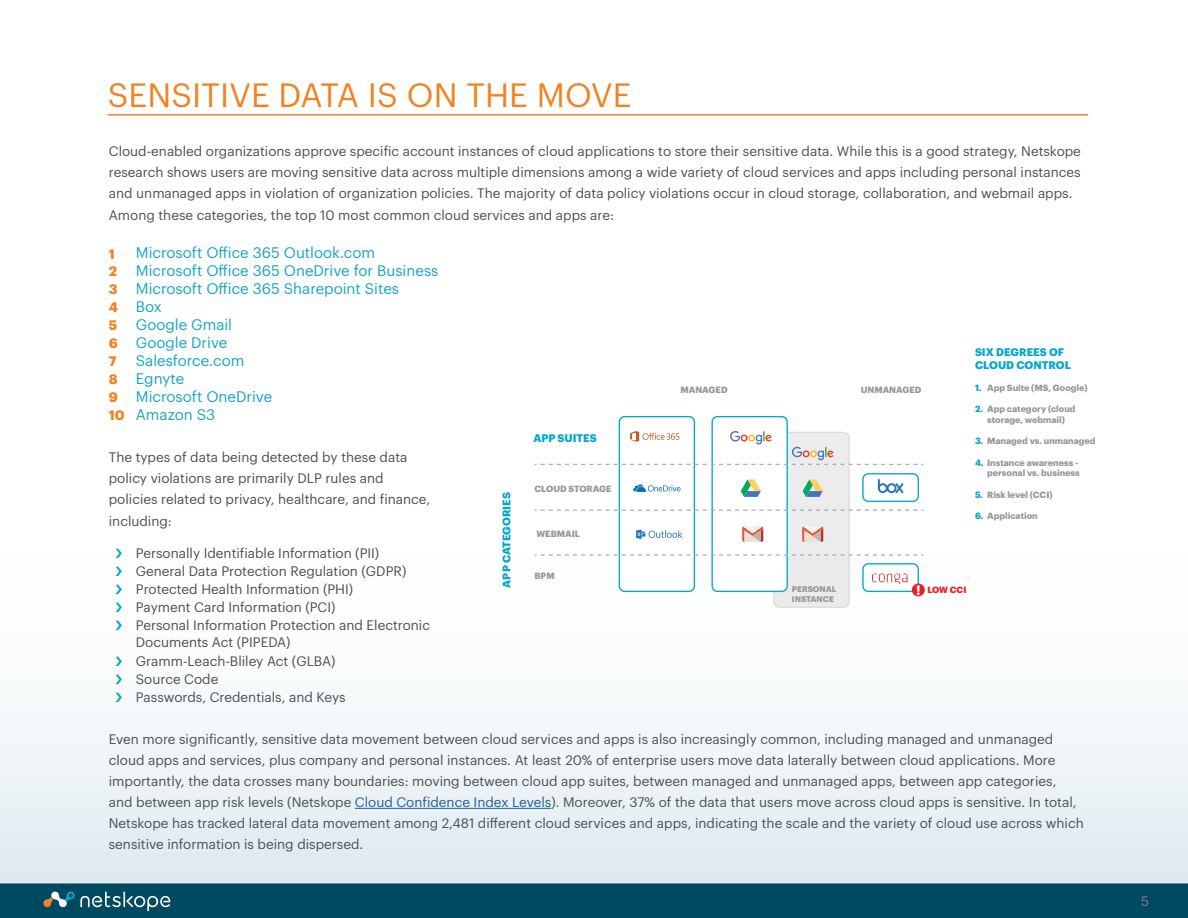
<style>
.page{position:relative;width:1188px;height:918px;background:#fff}
.page>*{position:absolute;margin:0;border:0;box-sizing:border-box;transform-origin:0 0}
.t1{font:33px "Graphik";letter-spacing:.005em;color:#f28321}
.t2{font:15px/18px "Graphik";color:#17a5c7}
.t3{font:13.5px/21px "Graphik";color:#4d4f54}
.t4{font:700 13.5px "Graphik";color:#f58220}
.t5{font:13.5px "Graphik";color:#808285}
.t6{font:700 10.8px/12.9px "Graphik";color:#04a6ce}
.t7{font:700 8.85px/10.6px "Graphik";color:#98989a;text-align:center}
.t8{font:700 8.85px "Graphik";letter-spacing:-.01em;color:#ed1d24}
.t9{font:700 8.1px/9.8px "Graphik";color:#98989a}
.s1{font-weight:700;font-size:13.5px;color:#f58220}
.s2{color:#215e9e}
.s3{color:#04a6ce}
.s4{font-size:13.5px;color:#fff}
</style>
<div class="page">
<div style="left:0;top:883px;width:1188px;height:35px;background:#004a61"></div>
<div style="left:0;top:487px;width:1188px;height:396px;background:linear-gradient(to bottom,#fff,#e3edf1)"></div>
<svg style="left:43px;top:891px;width:127px;height:20px"></svg>
<hr style="left:108px;top:114px;width:980px;height:2px;background:#f28321">
<hr style="left:355px;top:808px;width:196px;height:1px;background:#215e9e">
<div style="left:774px;top:432px;width:75px;height:175px;background:#ececec;border-radius:5px"></div>
<div style="left:773px;top:432px;width:77px;height:176px;border:1px solid #98989a;border-radius:5px"></div>
<svg style="left:803px;top:479px;width:20px;height:18px"></svg>
<svg style="left:802px;top:527px;width:21px;height:15px"></svg>
<div style="left:619px;top:417px;width:75px;height:174px;background:#fff;border-radius:5px"></div>
<div style="left:619px;top:416px;width:76px;height:176px;border:1px solid #04a6ce;border-radius:5px"></div>
<div style="left:863px;top:564px;width:55px;height:27px;background:#fff;border-radius:5px"></div>
<div style="left:862px;top:563px;width:57px;height:29px;border:1px solid #04a6ce;border-radius:5px"></div>
<div style="left:863px;top:474px;width:55px;height:27px;background:#fff;border-radius:5px"></div>
<div style="left:862px;top:473px;width:57px;height:29px;border:1px solid #04a6ce;border-radius:5px"></div>
<svg style="left:636px;top:530px;width:46px;height:9px"></svg>
<svg style="left:633px;top:484px;width:48px;height:8px"></svg>
<img style="left:872px;top:574px;width:36px;height:9px">
<div style="left:712px;top:417px;width:75px;height:174px;background:#fff;border-radius:5px"></div>
<div style="left:711px;top:416px;width:77px;height:176px;border:1px solid #04a6ce;border-radius:5px"></div>
<svg style="left:741px;top:479px;width:20px;height:18px"></svg>
<svg style="left:742px;top:527px;width:21px;height:15px"></svg>
<svg style="left:878px;top:479px;width:26px;height:14px"></svg>
<div style="left:912px;top:583px;width:13px;height:13px;background:#ed1d24;border-radius:50%"></div>
<svg style="left:535px;top:510px;width:389px;height:1px"></svg>
<svg style="left:535px;top:431px;width:389px;height:34px"></svg>
<svg style="left:535px;top:554px;width:389px;height:2px"></svg>
<svg style="left:116px;top:549px;width:6px;height:9px"></svg>
<svg style="left:116px;top:567px;width:6px;height:9px"></svg>
<svg style="left:116px;top:585px;width:6px;height:9px"></svg>
<svg style="left:116px;top:603px;width:6px;height:9px"></svg>
<svg style="left:116px;top:621px;width:6px;height:9px"></svg>
<svg style="left:116px;top:656px;width:6px;height:10px"></svg>
<svg style="left:116px;top:674px;width:6px;height:10px"></svg>
<svg style="left:116px;top:692px;width:6px;height:10px"></svg>
<h1 class="t1" style="left:108px;top:71px;width:525px">SENSITIVE DATA IS ON THE MOVE</h1>
<p class="t3" style="left:109px;top:140px;width:974px">Cloud-enabled organizations approve specific account instances of cloud applications to store their sensitive data. While this is a good strategy, Netskope research shows users are moving sensitive data across multiple dimensions among a wide variety of cloud services and apps including personal instances and unmanaged apps in violation of organization policies. The majority of data policy violations occur in cloud storage, collaboration, and webmail apps.<br>Among these categories, the top 10 most common cloud services and apps are:</p>
<p class="t4" style="left:109px;top:243px;width:8px">1</p>
<p class="t2" style="left:109px;top:243px;width:331px;text-indent:27px">Microsoft Office 365 Outlook.com<br><span class="s1">2</span> Microsoft Office 365 OneDrive for Business<br><span class="s1">3</span> Microsoft Office 365 Sharepoint Sites<br><span class="s1">4</span> Box<br><span class="s1">5</span> Google Gmail<br><span class="s1">6</span> Google Drive</p>
<p class="t4" style="left:109px;top:351px;width:9px">7</p>
<p class="t6" style="left:975px;top:344px;width:98px">SIX DEGREES OF<br>CLOUD CONTROL</p>
<p class="t2" style="left:109px;top:351px;width:165px;text-indent:27px">Salesforce.com<br><span class="s1">8</span> Egnyte<br><span class="s1">9</span> Microsoft OneDrive<br><span class="s1">10</span> Amazon S3</p>
<p class="t3" style="left:109px;top:446px;width:323px">The types of data being detected by these data policy violations are primarily DLP rules and policies related to privacy, healthcare, and finance, including:</p>
<p class="t3" style="left:136px;top:543px;width:296px;line-height:18px">Personally Identifiable Information (PII)<br>General Data Protection Regulation (GDPR)<br>Protected Health Information (PHI)<br>Payment Card Information (PCI)<br>Personal Information Protection and Electronic</p>
<p class="t3" style="left:136px;top:631px;width:201px;line-height:19.5px">Documents Act (PIPEDA)<br>Gramm-Leach-Bliley Act (GLBA)</p>
<p class="t3" style="left:136px;top:669px;width:211px;line-height:18px">Source Code<br>Passwords, Credentials, and Keys</p>
<p class="t3" style="left:109px;top:727px;width:976px">Even more significantly, sensitive data movement between cloud services and apps is also increasingly common, including managed and unmanaged cloud apps and services, plus company and personal instances. At least 20% of enterprise users move data laterally between cloud applications. More importantly, the data crosses many boundaries: moving between cloud app suites, between managed and unmanaged apps, between app categories,<br>and between app risk levels (Netskope <span class="s2">Cloud Confidence Index Levels</span>). Moreover, 37% of the data that users move across cloud apps is sensitive. In total, Netskope has tracked lateral data movement among 2,481 different cloud services and apps, indicating the scale and the variety of cloud use across which sensitive information is being dispersed.</p>
<p class="t7" style="left:975px;top:381px;width:114px"><span class="s3">1.</span> App Suite (MS, Google)</p>
<p class="t7" style="left:975px;top:403px;width:102px"><span class="s3">2.</span> App category (cloud storage, webmail)</p>
<p class="t7" style="left:975px;top:435px;width:122px"><span class="s3">3.</span> Managed vs. unmanaged</p>
<p class="t7" style="left:975px;top:456px;width:106px;text-align:right"><span class="s3">4.</span> Instance awareness - personal vs. business</p>
<p class="t7" style="left:975px;top:488px;width:79px"><span class="s3">5.</span> Risk level (CCI)</p>
<p class="t7" style="left:975px;top:510px;width:64px"><span class="s3">6.</span> Application</p>
<p class="t7" style="left:680px;top:384px;width:49px">MANAGED</p>
<p class="t7" style="left:861px;top:384px;width:62px">UNMANAGED</p>
<p class="t6" style="left:533px;top:431px;width:65px">APP SUITES</p>
<p class="t7" style="left:535px;top:482px;width:78px">CLOUD STORAGE</p>
<p class="t6" style="left:499px;top:588px;width:97px;rotate:-90deg">APP CATEGORIES</p>
<p class="t7" style="left:536px;top:528px;width:45px">WEBMAIL</p>
<p class="t7" style="left:535px;top:569px;width:22px">BPM</p>
<p class="t9" style="left:792px;top:584px;width:46px">PERSONAL<br>INSTANCE</p>
<p class="t8" style="left:916px;top:583px;width:52px"><span class="s4">!</span> LOW CCI</p>
<p class="t5" style="left:1141px;top:891px;width:9px">5</p>
</div>
